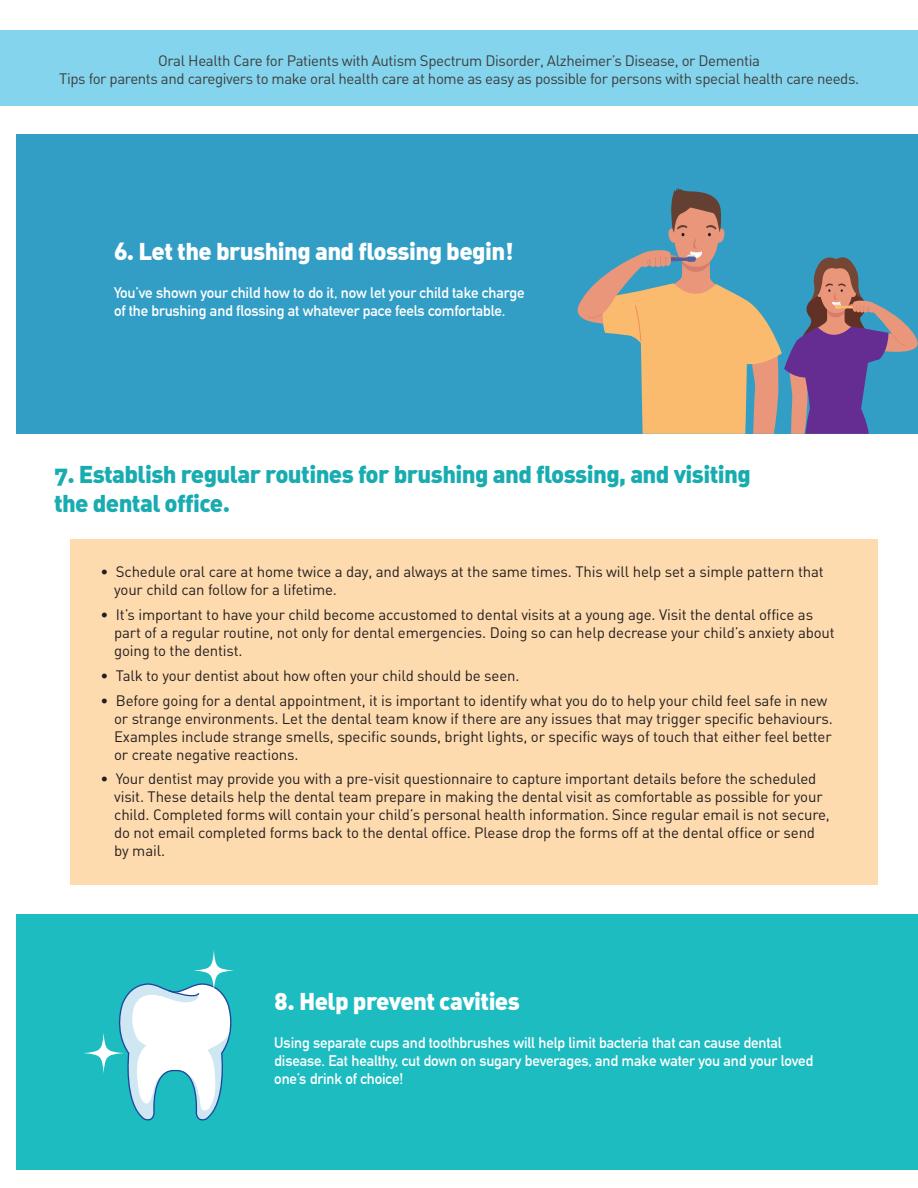
<style>
.page{position:relative;width:918px;height:1188px;background:#fff}
.page>*{position:absolute;margin:0;border:0;box-sizing:border-box;transform-origin:0 0}
.Content_title{font:24px/28.8px "DIN Black Alternate";letter-spacing:-.025em;color:#18acb1}
.Content_title_white{font:24px "DIN Black Alternate";letter-spacing:-.025em;color:#fff}
.t1{font:15px/18px "DIN Regular Alternate";letter-spacing:-.01em;color:#231f20}
.Body_white{font:700 15px/18px "DIN Alternate";letter-spacing:-.01em;color:#fff}
.t2{font:15px/18px "DIN Regular Alternate";letter-spacing:-.025em;color:#3e3e3f;text-align:center}
</style>
<div class="page">
<div style="left:16px;top:915px;width:902px;height:255px;background:#1cbcc1"></div>
<div style="left:16px;top:134px;width:902px;height:300px;background:#339ec5"></div>
<div style="left:70px;top:539px;width:808px;height:346px;background:#fedbaf"></div>
<svg style="left:577px;top:188px;width:341px;height:246px"></svg>
<svg style="left:118px;top:983px;width:114px;height:138px"></svg>
<svg style="left:194px;top:950px;width:40px;height:41px"></svg>
<svg style="left:83px;top:1033px;width:41px;height:40px"></svg>
<div style="left:0;top:31px;width:918px;height:75px;background:#83d4ec"></div>
<p class="t2" style="left:59px;top:52px;width:802px">Oral Health Care for Patients with Autism Spectrum Disorder, Alzheimer’s Disease, or Dementia<br>Tips for parents and caregivers to make oral health care at home as easy as possible for persons with special health care needs.</p>
<p class="Content_title_white" style="left:114px;top:235px;width:401px">6. Let the brushing and flossing begin!</p>
<p class="Body_white" style="left:114px;top:283px;width:412px">You’ve shown your child how to do it, now let your child take charge of the brushing and flossing at whatever pace feels comfortable.</p>
<p class="Content_title" style="left:54px;top:459px;width:698px">7. Establish regular routines for brushing and flossing, and visiting the dental office.</p>
<p class="t1" style="left:114px;top:563px;width:711px;text-indent:-14px">• Schedule oral care at home twice a day, and always at the same times. This will help set a simple pattern that your child can follow for a lifetime.</p>
<p class="t1" style="left:114px;top:605px;width:722px;text-indent:-14px">• It’s important to have your child become accustomed to dental visits at a young age. Visit the dental office as part of a regular routine, not only for dental emergencies. Doing so can help decrease your child’s anxiety about going to the dentist.</p>
<p class="t1" style="left:101px;top:666px;width:420px">• Talk to your dentist about how often your child should be seen.</p>
<p class="t1" style="left:114px;top:691px;width:720px;text-indent:-14px">• Before going for a dental appointment, it is important to identify what you do to help your child feel safe in new or strange environments. Let the dental team know if there are any issues that may trigger specific behaviours.<br>Examples include strange smells, specific sounds, bright lights, or specific ways of touch that either feel better or create negative reactions.</p>
<p class="t1" style="left:114px;top:770px;width:717px;text-indent:-14px">• Your dentist may provide you with a pre-visit questionnaire to capture important details before the scheduled visit. These details help the dental team prepare in making the dental visit as comfortable as possible for your child. Completed forms will contain your child’s personal health information. Since regular email is not secure, do not email completed forms back to the dental office. Please drop the forms off at the dental office or send by mail.</p>
<p class="Content_title_white" style="left:274px;top:985px;width:247px">8. Help prevent cavities</p>
<p class="Body_white" style="left:274px;top:1033px;width:540px">Using separate cups and toothbrushes will help limit bacteria that can cause dental disease. Eat healthy, cut down on sugary beverages, and make water you and your loved one’s drink of choice!</p>
</div>
